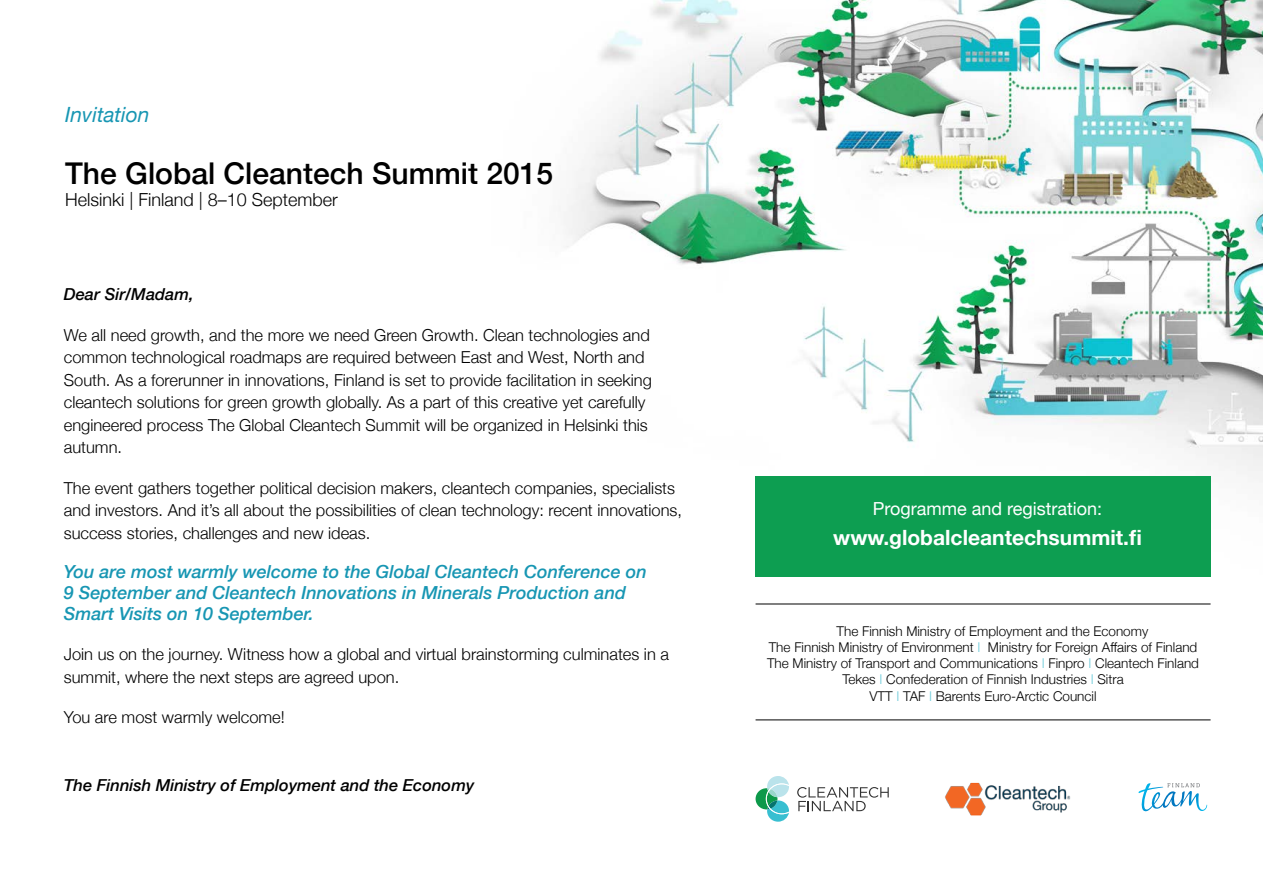
<style>
.page{position:relative;width:1263px;height:893px;background:#fff}
.page>*{position:absolute;margin:0;border:0;box-sizing:border-box;transform-origin:0 0}
.t1{font:500 30px "Helvetica Neue";color:#000}
.t2{font:700 21px "Helvetica Neue";color:#fff}
.t3{font:italic 21px "Helvetica Neue";color:#1796b3}
.t4{font:italic 500 18px/21px "Helvetica Neue";color:#1796b3}
.t5{font:300 18px "Helvetica Neue";color:#000}
.t6{font:18px "Helvetica Neue";color:#fff}
.t7{font:300 16.5px/22.5px "Helvetica Neue";color:#000}
.t8{font:italic 500 16.5px "Helvetica Neue";color:#000}
.t9{font:300 13.5px "Helvetica Neue";color:#000}
.s1{color:#72cddb}
</style>
<div class="page">
<img style="left:564px;top:0;width:699px;height:721px">
<hr style="left:755px;top:604px;width:455px;height:1px;background:#000">
<hr style="left:755px;top:720px;width:455px;height:1px;background:#000">
<div style="left:755px;top:476px;width:455px;height:101px;background:#0d9e51"></div>
<svg style="left:755px;top:776px;width:34px;height:46px"></svg>
<svg style="left:797px;top:787px;width:92px;height:24px"></svg>
<img style="left:945px;top:782px;width:126px;height:34px">
<svg style="left:1138px;top:783px;width:69px;height:29px"></svg>
<p class="t3" style="left:65px;top:100px;width:86px">Invitation</p>
<h1 class="t1" style="left:65px;top:149px;width:489px">The Global Cleantech Summit 2015</h1>
<p class="t5" style="left:65px;top:185px;width:274px">Helsinki | Finland | 8–10 September</p>
<p class="t8" style="left:64px;top:280px;width:131px">Dear Sir/Madam,</p>
<p class="t7" style="left:64px;top:323px;width:590px">We all need growth, and the more we need Green Growth. Clean technologies and common technological roadmaps are required between East and West, North and South. As a forerunner in innovations, Finland is set to provide facilitation in seeking cleantech solutions for green growth globally. As a part of this creative yet carefully engineered process The Global Cleantech Summit will be organized in Helsinki this autumn.</p>
<p class="t7" style="left:64px;top:476px;width:620px">The event gathers together political decision makers, cleantech companies, specialists and investors. And it’s all about the possibilities of clean technology: recent innovations, success stories, challenges and new ideas.</p>
<p class="t4" style="left:64px;top:560px;width:584px">You are most warmly welcome to the Global Cleantech Conference on<br>9 September and Cleantech Innovations in Minerals Production and<br>Smart Visits on 10 September.</p>
<p class="t7" style="left:64px;top:642px;width:607px">Join us on the journey. Witness how a global and virtual brainstorming culminates in a summit, where the next steps are agreed upon.</p>
<p class="t7" style="left:64px;top:705px;width:223px">You are most warmly welcome!</p>
<p class="t8" style="left:64px;top:771px;width:412px">The Finnish Ministry of Employment and the Economy</p>
<p class="t6" style="left:873px;top:496px;width:231px">Programme and registration:</p>
<p class="t2" style="left:833px;top:521px;width:310px">www.globalcleantechsummit.fi</p>
<p class="t9" style="left:837px;top:620px;width:313px">The Finnish Ministry of Employment and the Economy</p>
<p class="t9" style="left:769px;top:636px;width:430px">The Finnish Ministry of Environment <span class="s1">I</span> Ministry for Foreign Affairs of Finland</p>
<p class="t9" style="left:767px;top:652px;width:433px">The Ministry of Transport and Communications <span class="s1">I</span> Finpro <span class="s1">I</span> Cleantech Finland</p>
<p class="t9" style="left:842px;top:669px;width:283px">Tekes <span class="s1">I</span> Confederation of Finnish Industries <span class="s1">I</span> Sitra</p>
<p class="t9" style="left:869px;top:685px;width:228px">VTT <span class="s1">I</span> TAF <span class="s1">I</span> Barents Euro-Arctic Council</p>
</div>
